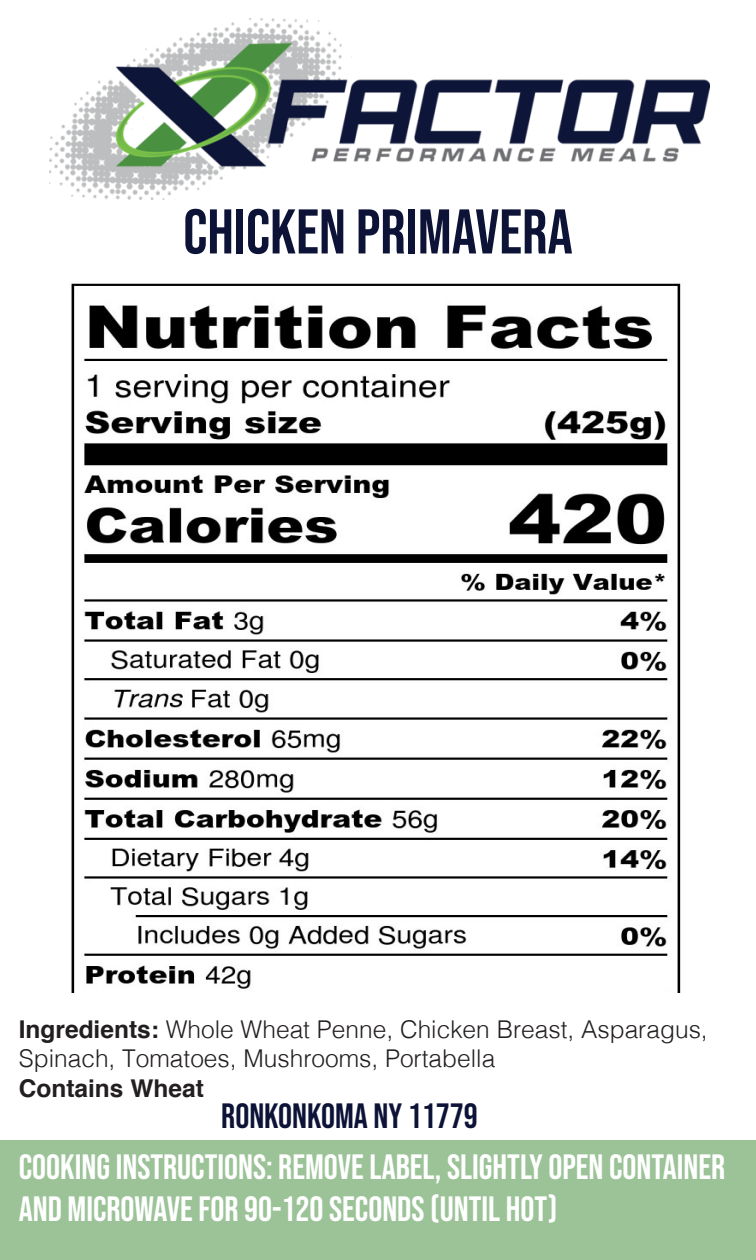
<style>
.page{position:relative;width:756px;height:1260px;background:#fff}
.page>*{position:absolute;margin:0;border:0;box-sizing:border-box;transform-origin:0 0}
.t1{font:63px "Bebas Neue";color:#0c1337}
.t2{font:35px/42px "Bebas Neue";color:#fff}
.t3{font:35px "Bebas Neue";color:#0c1337}
.t4{font:300 24.5px/29.4px "Helvetica";color:#231f20}
.t5{font:700 24.5px "Helvetica";color:#231f20}
.s1{font-weight:700}
</style>
<div class="page">
<div style="left:0;top:1141px;width:756px;height:119px;background:#9bc397"></div>
<img style="left:50px;top:18px;width:660px;height:182px">
<img style="left:71px;top:283px;width:610px;height:709px">
<h1 class="t1" style="left:183px;top:196px;width:391px">CHICKEN PRIMAVERA</h1>
<p class="t4" style="left:19px;top:1013px;width:690px"><span class="s1">Ingredients:</span> Whole Wheat Penne, Chicken Breast, Asparagus,<br>Spinach, Tomatoes, Mushrooms, Portabella</p>
<p class="t5" style="left:19px;top:1068px;width:187px">Contains Wheat</p>
<p class="t3" style="left:221px;top:1096px;width:258px">RONKONKOMA NY 11779</p>
<p class="t2" style="left:19px;top:1145px;width:708px">COOKING INSTRUCTIONS: REMOVE LABEL, SLIGHTLY OPEN CONTAINER<br>AND MICROWAVE FOR 90-120 SECONDS (UNTIL HOT)</p>
</div>
